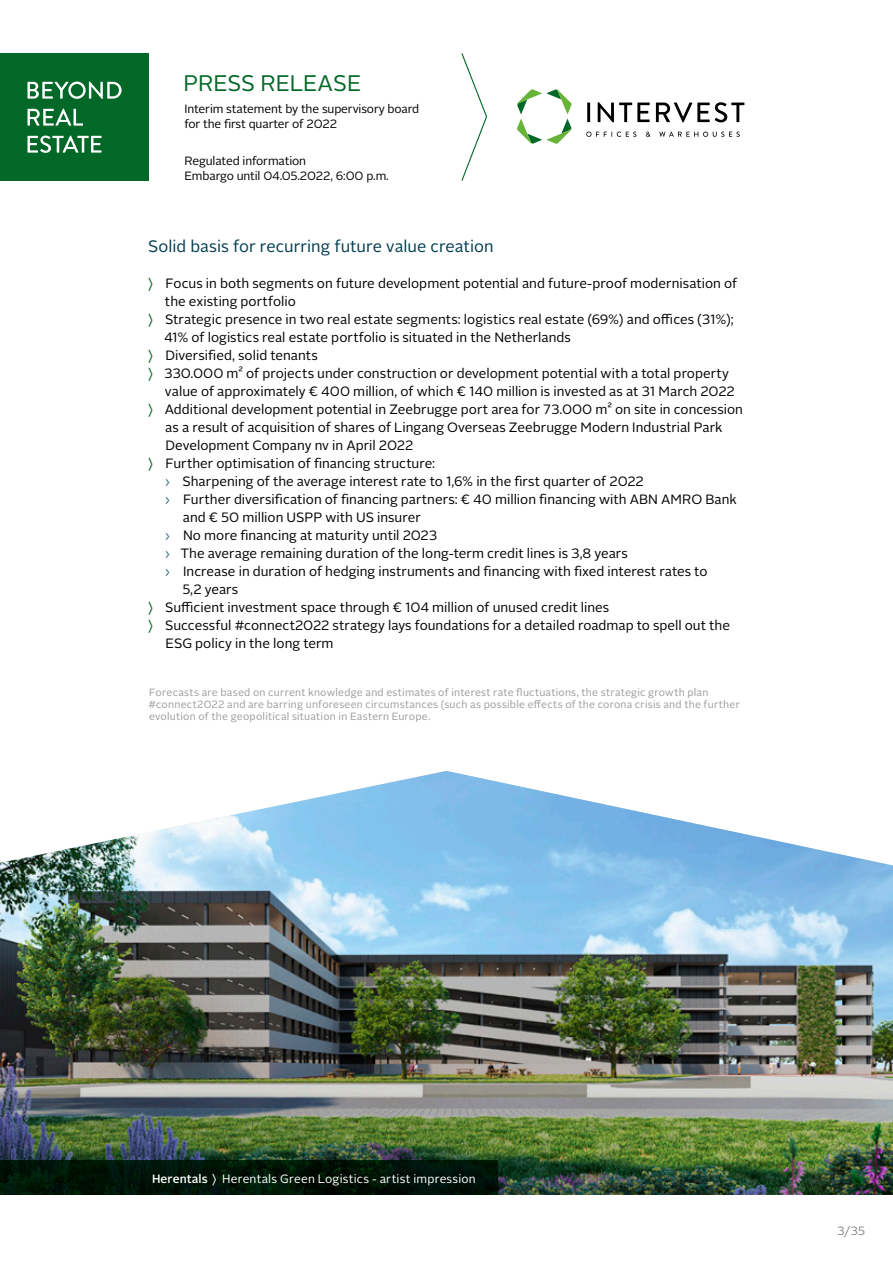
<style>
.page{position:relative;width:893px;height:1263px;background:#fff}
.page>*{position:absolute;margin:0;border:0;box-sizing:border-box;transform-origin:0 0}
.t1{font:22.5px "Alright Sans";letter-spacing:-.005em;color:#026827}
.t2{font:16.5px "Alright Sans";color:#003c50}
.t3{font:13.5px "Alright Sans";color:#000}
.t4{font:12px/15px "Alright Sans";letter-spacing:-.01em;color:#000}
.t5{font:12px "Alright Sans";letter-spacing:.015em;color:#fff}
.t6{font:12px "Alright Sans";color:#878786}
.t7{font:10.5px/12px "Alright Sans";letter-spacing:.02em;color:#9c9c9c}
.s1{color:#026827}
.s2{color:#fff}
.s3{font-weight:500}
</style>
<div class="page">
<svg style="left:517px;top:89px;width:55px;height:55px"></svg>
<svg style="left:586px;top:132px;width:50px;height:5px"></svg>
<svg style="left:646px;top:132px;width:4px;height:5px"></svg>
<svg style="left:659px;top:132px;width:81px;height:5px"></svg>
<hr style="left:587px;top:103px;width:3px;height:19px;background:#000">
<svg style="left:598px;top:102px;width:52px;height:20px"></svg>
<svg style="left:656px;top:102px;width:88px;height:20px"></svg>
<div style="left:0;top:53px;width:149px;height:128px;background:#026827"></div>
<svg style="left:28px;top:136px;width:74px;height:17px"></svg>
<svg style="left:28px;top:109px;width:55px;height:17px"></svg>
<svg style="left:28px;top:82px;width:94px;height:17px"></svg>
<svg style="left:461px;top:53px;width:27px;height:128px"></svg>
<img style="left:0;top:771px;width:893px;height:424px">
<svg style="left:0;top:1161px;width:497px;height:34px;background:#001407"></svg>
<h1 class="t1" style="left:184px;top:68px;width:179px">PRESS RELEASE</h1>
<p class="t4" style="left:184px;top:102px;width:236px">Interim statement by the supervisory board for the first quarter of 2022</p>
<p class="t4" style="left:184px;top:154px;width:206px">Regulated information<br>Embargo until 04.05.2022, 6:00 p.m.</p>
<p class="t2" style="left:148px;top:235px;width:347px">Solid basis for recurring future value creation</p>
<p class="t3" style="left:148px;top:274px;width:591px"><span class="s1">〉</span> Focus in both segments on future development potential and future-proof modernisation of</p>
<p class="t3" style="left:165px;top:292px;width:132px">the existing portfolio</p>
<p class="t3" style="left:148px;top:310px;width:587px"><span class="s1">〉</span> Strategic presence in two real estate segments: logistics real estate (69%) and offices (31%);</p>
<p class="t3" style="left:164px;top:328px;width:408px">41% of logistics real estate portfolio is situated in the Netherlands</p>
<p class="t3" style="left:148px;top:346px;width:172px"><span class="s1">〉</span> Diversified, solid tenants</p>
<p class="t3" style="left:148px;top:364px;width:583px"><span class="s1">〉</span> 330.000 m² of projects under construction or development potential with a total property</p>
<p class="t3" style="left:165px;top:382px;width:571px">value of approximately € 400 million, of which € 140 million is invested as at 31 March 2022</p>
<p class="t3" style="left:148px;top:400px;width:597px"><span class="s1">〉</span> Additional development potential in Zeebrugge port area for 73.000 m² on site in concession</p>
<p class="t3" style="left:165px;top:418px;width:559px">as a result of acquisition of shares of Lingang Overseas Zeebrugge Modern Industrial Park</p>
<p class="t3" style="left:165px;top:436px;width:249px">Development Company nv in April 2022</p>
<p class="t3" style="left:148px;top:454px;width:289px"><span class="s1">〉</span> Further optimisation of financing structure:</p>
<p class="t3" style="left:165px;top:472px;width:480px"><span class="s2">›</span> Sharpening of the average interest rate to 1,6% in the first quarter of 2022</p>
<p class="t3" style="left:165px;top:490px;width:573px"><span class="s2">›</span> Further diversification of financing partners: € 40 million financing with ABN AMRO Bank</p>
<p class="t3" style="left:183px;top:508px;width:240px">and € 50 million USPP with US insurer</p>
<p class="t3" style="left:165px;top:526px;width:274px"><span class="s2">›</span> No more financing at maturity until 2023</p>
<p class="t3" style="left:165px;top:544px;width:464px"><span class="s2">›</span> The average remaining duration of the long-term credit lines is 3,8 years</p>
<p class="t3" style="left:165px;top:562px;width:544px"><span class="s2">›</span> Increase in duration of hedging instruments and financing with fixed interest rates to</p>
<p class="t3" style="left:182px;top:580px;width:57px">5,2 years</p>
<p class="t3" style="left:148px;top:598px;width:463px"><span class="s1">〉</span> Sufficient investment space through € 104 million of unused credit lines</p>
<p class="t3" style="left:148px;top:616px;width:584px"><span class="s1">〉</span> Successful #connect2022 strategy lays foundations for a detailed roadmap to spell out the</p>
<p class="t3" style="left:166px;top:634px;width:170px">ESG policy in the long term</p>
<p class="t7" style="left:149px;top:687px;width:593px">Forecasts are based on current knowledge and estimates of interest rate fluctuations, the strategic growth plan #connect2022 and are barring unforeseen circumstances (such as possible effects of the corona crisis and the further evolution of the geopolitical situation in Eastern Europe.</p>
<p class="t5" style="left:152px;top:1170px;width:325px"><span class="s3">Herentals</span> 〉 Herentals Green Logistics - artist impression</p>
<p class="t6" style="left:837px;top:1223px;width:30px">3/35</p>
</div>
